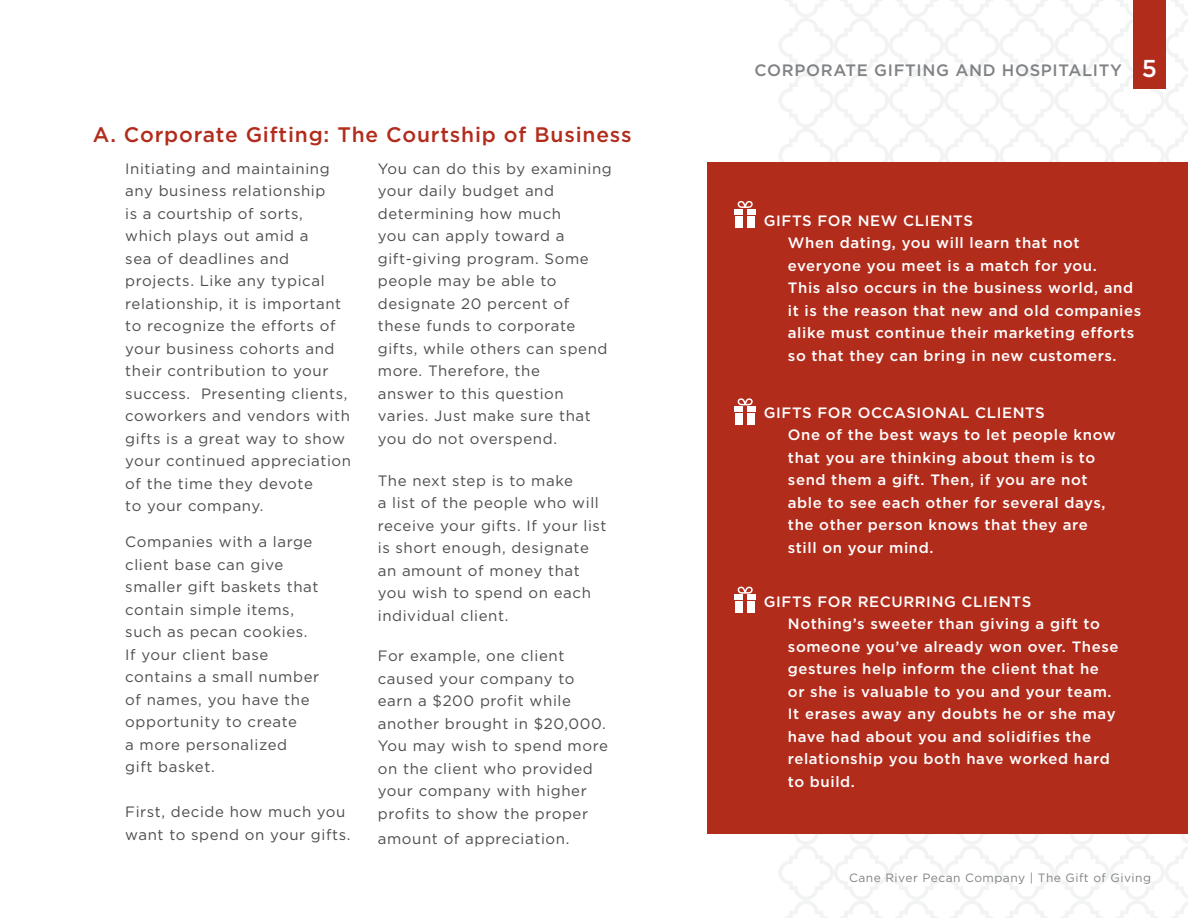
<style>
.page{position:relative;width:1188px;height:918px;background:#fff}
.page>*{position:absolute;margin:0;border:0;box-sizing:border-box;transform-origin:0 0}
.t1{font:500 21px "Gotham";letter-spacing:.04em;color:#b22c1c}
.t2{font:500 16.5px "Gotham";letter-spacing:.04em;color:#808285}
.t3{font:15px/22.5px "Gotham";letter-spacing:.04em;color:#4d4d4f}
.t4{font:500 15px/22.5px "Gotham";letter-spacing:.04em;color:#fff}
.t5{font:12px "Gotham";letter-spacing:.04em;color:#808285}
.s1{font-size:24.45px;color:#fff}
</style>
<div class="page">
<svg style="left:779px;top:847px;width:409px;height:71px"></svg>
<svg style="left:779px;top:0;width:409px;height:847px"></svg>
<div style="left:707px;top:162px;width:481px;height:671px;background:#b22c1c"></div>
<div style="left:1133px;top:0;width:33px;height:88px;background:#b22c1c"></div>
<div style="left:736px;top:216px;width:7px;height:11px;background:#fff"></div>
<div style="left:734px;top:209px;width:9px;height:5px;background:#fff"></div>
<svg style="left:737px;top:201px;width:16px;height:7px"></svg>
<div style="left:747px;top:216px;width:8px;height:11px;background:#fff"></div>
<div style="left:747px;top:209px;width:9px;height:5px;background:#fff"></div>
<div style="left:736px;top:413px;width:7px;height:11px;background:#fff"></div>
<div style="left:734px;top:406px;width:9px;height:6px;background:#fff"></div>
<svg style="left:737px;top:398px;width:16px;height:7px"></svg>
<div style="left:747px;top:413px;width:8px;height:11px;background:#fff"></div>
<div style="left:747px;top:406px;width:9px;height:6px;background:#fff"></div>
<div style="left:736px;top:602px;width:7px;height:11px;background:#fff"></div>
<div style="left:734px;top:595px;width:9px;height:5px;background:#fff"></div>
<svg style="left:737px;top:587px;width:16px;height:7px"></svg>
<div style="left:747px;top:602px;width:8px;height:11px;background:#fff"></div>
<div style="left:747px;top:595px;width:9px;height:5px;background:#fff"></div>
<h1 class="t1" style="left:93px;top:123px;width:540px">A. Corporate Gifting: The Courtship of Business</h1>
<p class="t3" style="left:125px;top:157px;width:227px">Initiating and maintaining any business relationship<br>is a courtship of sorts, which plays out amid a<br>sea of deadlines and projects. Like any typical relationship, it is important to recognize the efforts of your business cohorts and their contribution to your success. Presenting clients, coworkers and vendors with gifts is a great way to show your continued appreciation of the time they devote<br>to your company.</p>
<p class="t3" style="left:125px;top:531px;width:196px">Companies with a large client base can give smaller gift baskets that contain simple items, such as pecan cookies.<br>If your client base contains a small number of names, you have the opportunity to create<br>a more personalized<br>gift basket.</p>
<p class="t3" style="left:125px;top:801px;width:227px">First, decide how much you want to spend on your gifts.</p>
<p class="t3" style="left:378px;top:157px;width:236px">You can do this by examining your daily budget and determining how much<br>you can apply toward a gift-giving program. Some people may be able to designate 20 percent of these funds to corporate gifts, while others can spend more. Therefore, the<br>answer to this question varies. Just make sure that you do not overspend.</p>
<p class="t3" style="left:378px;top:469px;width:230px">The next step is to make<br>a list of the people who will receive your gifts. If your list is short enough, designate an amount of money that you wish to spend on each individual client.</p>
<p class="t3" style="left:378px;top:645px;width:232px">For example, one client caused your company to earn a $200 profit while another brought in $20,000.<br>You may wish to spend more on the client who provided your company with higher profits to show the proper</p>
<p class="t3" style="left:378px;top:827px;width:193px">amount of appreciation.</p>
<p class="t2" style="left:755px;top:60px;width:404px">CORPORATE GIFTING AND HOSPITALITY <span class="s1">5</span></p>
<p class="t4" style="left:788px;top:209px;width:355px;text-indent:-24px">GIFTS FOR NEW CLIENTS<br>When dating, you will learn that not everyone you meet is a match for you.<br>This also occurs in the business world, and it is the reason that new and old companies alike must continue their marketing efforts so that they can bring in new customers.</p>
<p class="t4" style="left:788px;top:401px;width:329px;text-indent:-24px">GIFTS FOR OCCASIONAL CLIENTS<br>One of the best ways to let people know that you are thinking about them is to send them a gift. Then, if you are not able to see each other for several days, the other person knows that they are still on your mind.</p>
<p class="t4" style="left:788px;top:590px;width:332px;text-indent:-24px">GIFTS FOR RECURRING CLIENTS<br>Nothing’s sweeter than giving a gift to someone you’ve already won over. These gestures help inform the client that he or she is valuable to you and your team.<br>It erases away any doubts he or she may have had about you and solidifies the relationship you both have worked hard to build.</p>
<p class="t5" style="left:849px;top:871px;width:303px">Cane River Pecan Company | The Gift of Giving</p>
</div>
